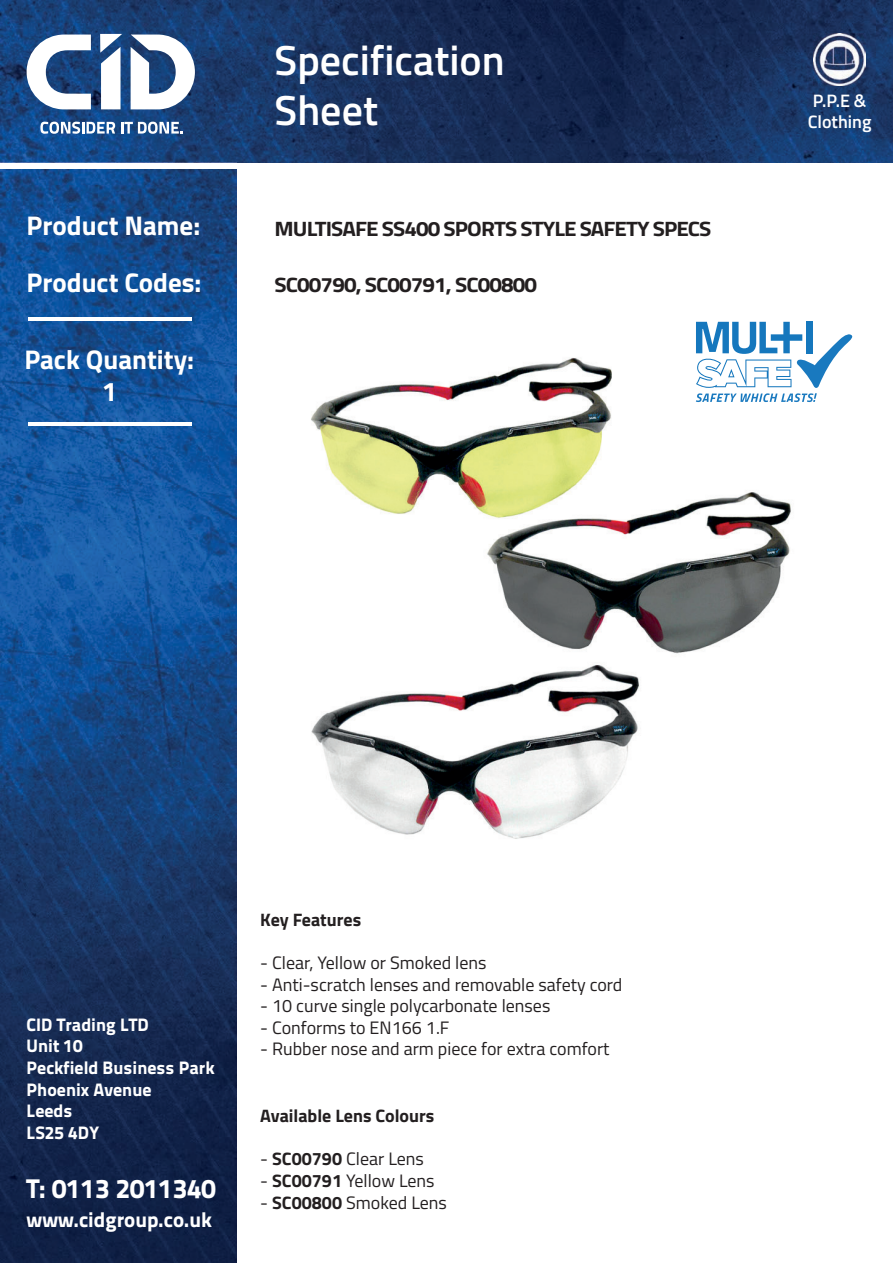
<style>
.page{position:relative;width:893px;height:1263px;background:#fff}
.page>*{position:absolute;margin:0;border:0;box-sizing:border-box;transform-origin:0 0}
.t1{font:600 42px/50.4px "Titillium Web";color:#fff}
.t2{font:700 27px/32.4px "Titillium Web";color:#fff;text-align:center}
.t3{font:27px "Titillium Text 25 L 999 wt";color:#fff}
.t4{font:21px "Titillium Text 25 L 999 wt";color:#fff}
.t5{font:700 20.85px "Titillium Web";letter-spacing:-.04em;color:#231f20;scale:1.08 1}
.t6{font:18px "Titillium Web";color:#231f20}
.t7{font:18px/21.6px "Titillium Text 25 L 999 wt";color:#fff}
.t8{font:700 18px "Titillium Web";color:#231f20}
.t9{font:600 18px/21.6px "Titillium Web";color:#fff}
.s1{font-weight:700}
</style>
<div class="page">
<img style="left:0;top:0;width:893px;height:163px">
<img style="left:0;top:169px;width:237px;height:1094px">
<svg style="left:40px;top:122px;width:75px;height:12px"></svg>
<svg style="left:121px;top:122px;width:62px;height:12px"></svg>
<svg style="left:27px;top:35px;width:64px;height:74px"></svg>
<svg style="left:131px;top:35px;width:64px;height:74px"></svg>
<svg style="left:100px;top:34px;width:22px;height:75px"></svg>
<hr style="left:28px;top:317px;width:163px;height:4px;background:#fff">
<hr style="left:28px;top:422px;width:163px;height:3px;background:#fff">
<img style="left:814px;top:34px;width:51px;height:51px">
<img style="left:311px;top:357px;width:480px;height:482px">
<div style="left:806px;top:321px;width:6px;height:32px;background:#1577bd"></div>
<svg style="left:696px;top:322px;width:157px;height:80px"></svg>
<h2 class="t2" style="left:27px;top:208px;width:175px">Product Name:</h2>
<h2 class="t2" style="left:27px;top:265px;width:176px">Product Codes:</h2>
<h2 class="t2" style="left:24px;top:341px;width:171px">Pack Quantity:<br>1</h2>
<h1 class="t1" style="left:275px;top:33px;width:232px">Specification<br>Sheet</h1>
<p class="t5" style="left:275px;top:212px;width:406px">MULTISAFE SS400 SPORTS STYLE SAFETY SPECS</p>
<p class="t5" style="left:275px;top:268px;width:245px">SC00790, SC00791, SC00800</p>
<p class="t9" style="left:808px;top:89px;width:65px">P.P.E &amp;<br>Clothing</p>
<p class="t7" style="left:27px;top:1012px;width:190px">CID Trading LTD<br>Unit 10<br>Peckfield Business Park<br>Phoenix Avenue<br>Leeds<br>LS25 4DY</p>
<h2 class="t3" style="left:27px;top:1167px;width:191px">T: 0113 2011340</h2>
<p class="t4" style="left:27px;top:1203px;width:187px">www.cidgroup.co.uk</p>
<p class="t8" style="left:260px;top:906px;width:102px">Key Features</p>
<p class="t6" style="left:260px;top:949px;width:228px">- Clear, Yellow or Smoked lens</p>
<p class="t6" style="left:260px;top:971px;width:364px">- Anti-scratch lenses and removable safety cord</p>
<p class="t6" style="left:260px;top:993px;width:292px">- 10 curve single polycarbonate lenses</p>
<p class="t6" style="left:260px;top:1014px;width:191px">- Conforms to EN166 1.F</p>
<p class="t6" style="left:260px;top:1036px;width:351px">- Rubber nose and arm piece for extra comfort</p>
<p class="t8" style="left:260px;top:1102px;width:176px">Available Lens Colours</p>
<p class="t6" style="left:260px;top:1146px;width:165px">- <span class="s1">SC00790</span> Clear Lens</p>
<p class="t6" style="left:260px;top:1167px;width:176px">- <span class="s1">SC00791</span> Yellow Lens</p>
<p class="t6" style="left:260px;top:1189px;width:188px">- <span class="s1">SC00800</span> Smoked Lens</p>
</div>
